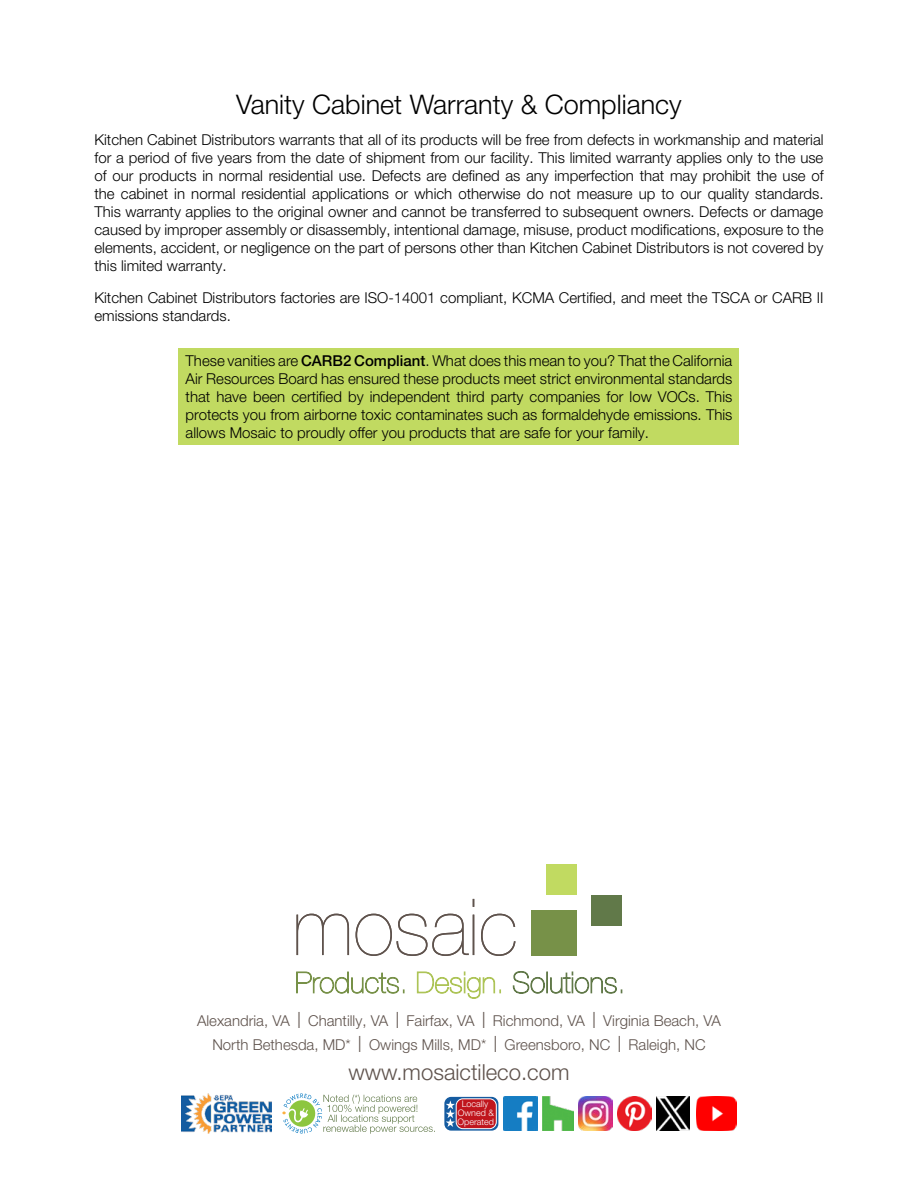
<style>
.page{position:relative;width:918px;height:1188px;background:#fff}
.page>*{position:absolute;margin:0;border:0;box-sizing:border-box;transform-origin:0 0}
.t1{font:300 27px "Helvetica Neue LT Pro";color:#000}
.t2{font:300 22.2px "Helvetica Neue LT Pro";color:#5f534d}
.t3{font:300 15px/18px "Helvetica Neue LT Pro";color:#000;text-align:justify}
.t4{font:300 15px/24px "Helvetica Neue LT Pro";color:#5f534d;text-align:center}
.t5{font:300 9px/9px "Helvetica Neue LT Pro";color:#fff;text-align:center}
.s1{font-family:"Helvetica Neue LT Std";font-weight:500}
.s2{font-size:22.5px}
</style>
<div class="page">
<div style="left:179px;top:348px;width:560px;height:97px;background:#c1da61"></div>
<div style="left:531px;top:910px;width:45px;height:46px;background:#779148"></div>
<div style="left:546px;top:865px;width:30px;height:30px;background:#c1da61"></div>
<div style="left:592px;top:895px;width:30px;height:30px;background:#617949"></div>
<svg style="left:297px;top:914px;width:52px;height:41px"></svg>
<svg style="left:356px;top:914px;width:113px;height:42px"></svg>
<hr style="left:473px;top:915px;width:1px;height:40px;background:#5f534d">
<svg style="left:481px;top:914px;width:34px;height:42px"></svg>
<svg style="left:296px;top:971px;width:109px;height:23px"></svg>
<svg style="left:416px;top:971px;width:85px;height:28px"></svg>
<svg style="left:512px;top:971px;width:110px;height:23px"></svg>
<img style="left:579px;top:1097px;width:33px;height:34px">
<img style="left:181px;top:1094px;width:91px;height:40px">
<img style="left:504px;top:1097px;width:34px;height:34px">
<img style="left:657px;top:1097px;width:33px;height:34px">
<img style="left:543px;top:1097px;width:30px;height:34px">
<img style="left:618px;top:1097px;width:33px;height:34px">
<img style="left:696px;top:1097px;width:41px;height:34px">
<svg style="left:282px;top:1094px;width:153px;height:40px"></svg>
<svg style="left:444px;top:1097px;width:54px;height:34px"></svg>
<div style="left:456px;top:1099px;width:40px;height:30px;background:#c0151d;border-radius:7px"></div>
<div style="left:456px;top:1099px;width:41px;height:30px;border:1px solid #fff;border-radius:7px"></div>
<svg style="left:446px;top:1101px;width:9px;height:26px"></svg>
<h1 class="t1" style="left:236px;top:88px;width:447px">Vanity Cabinet Warranty &amp; Compliancy</h1>
<p class="t3" style="left:94px;top:131px;width:731px">Kitchen Cabinet Distributors warrants that all of its products will be free from defects in workmanship and material for a period of five years from the date of shipment from our facility. This limited warranty applies only to the use of our products in normal residential use. Defects are defined as any imperfection that may prohibit the use of the cabinet in normal residential applications or which otherwise do not measure up to our quality standards.<br>This warranty applies to the original owner and cannot be transferred to subsequent owners. Defects or damage caused by improper assembly or disassembly, intentional damage, misuse, product modifications, exposure to the elements, accident, or negligence on the part of persons other than Kitchen Cabinet Distributors is not covered by this limited warranty.</p>
<p class="t3" style="left:94px;top:288px;width:730px">Kitchen Cabinet Distributors factories are ISO-14001 compliant, KCMA Certified, and meet the TSCA or CARB II emissions standards.</p>
<p class="t3" style="left:186px;top:351px;width:548px">These vanities are <span class="s1">CARB2 Compliant</span>. What does this mean to you? That the California Air Resources Board has ensured these products meet strict environmental standards that have been certified by independent third party companies for low VOCs. This protects you from airborne toxic contaminates such as formaldehyde emissions. This allows Mosaic to proudly offer you products that are safe for your family.</p>
<p class="t4" style="left:197px;top:1008px;width:525px">Alexandria, VA <span class="s2">I</span> Chantilly, VA <span class="s2">I</span> Fairfax, VA <span class="s2">I</span> Richmond, VA <span class="s2">I</span> Virginia Beach, VA<br>North Bethesda, MD* <span class="s2">I</span> Owings Mills, MD* <span class="s2">I</span> Greensboro, NC <span class="s2">I</span> Raleigh, NC</p>
<h2 class="t2" style="left:349px;top:1059px;width:222px">www.mosaictileco.com</h2>
<p class="t5" style="left:458px;top:1099px;width:38px">Locally<br>Owned &amp;<br>Operated</p>
</div>
